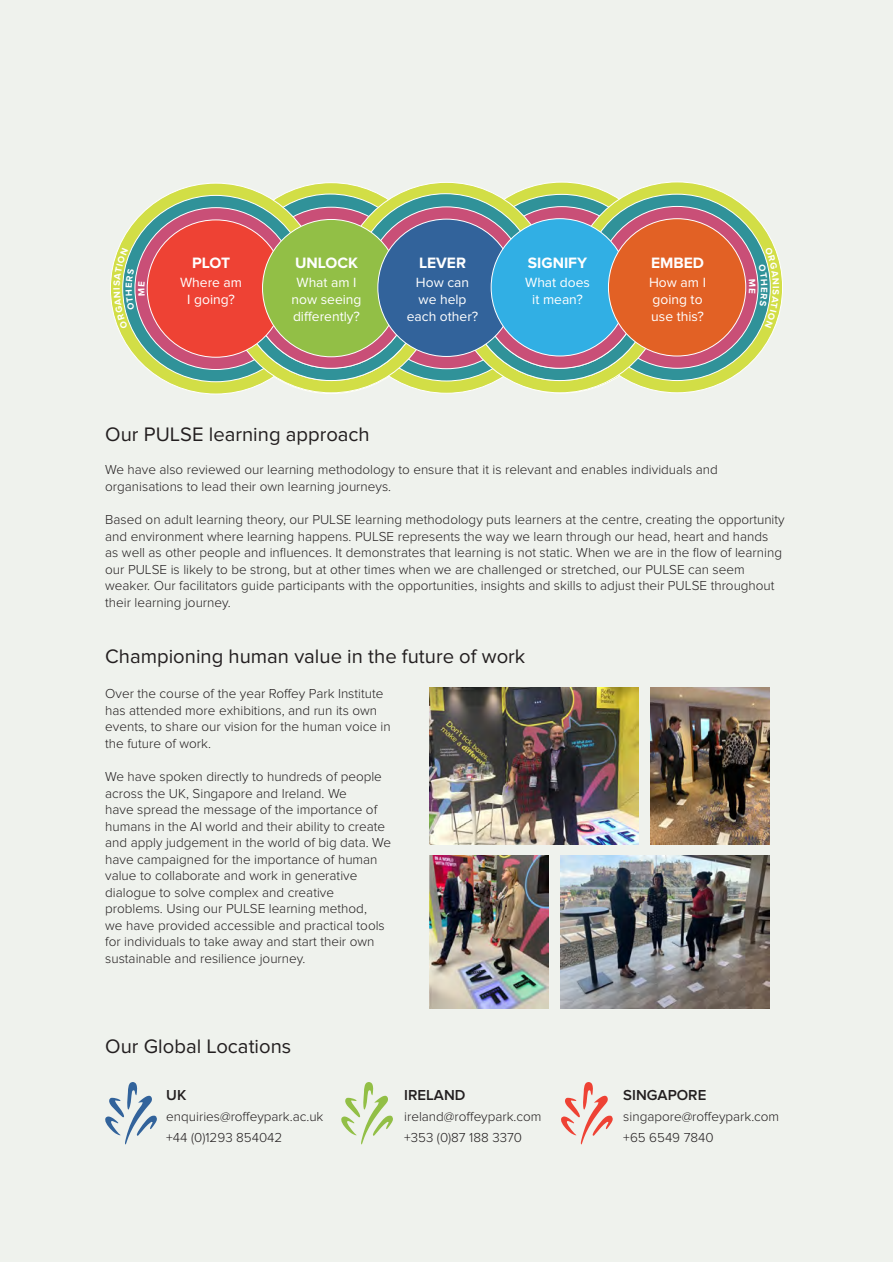
<style>
.page{position:relative;width:893px;height:1263px;background:#fff}
.page>*{position:absolute;margin:0;border:0;box-sizing:border-box;transform-origin:0 0}
.Subheadings{font:20.25px "Proxima Nova";color:#231f20}
.t1{font:700 15.6px "Proxima Nova";color:#fff}
.Side_Heading{font:600 15px "Proxima Nova";color:#231f20}
.t2{font:13.8px/16.6px "Proxima Nova";color:#fff;text-align:center}
.report_content{font:300 13.5px/16.5px "Proxima Nova";color:#231f20}
</style>
<div class="page">
<div style="left:0;top:0;width:893px;height:1261px;background:#eff2ed"></div>
<svg style="left:456px;top:182px;width:211px;height:211px"></svg>
<div style="left:226px;top:183px;width:211px;height:211px;background:#d2de46;border-radius:50%"></div>
<svg style="left:469px;top:194px;width:186px;height:187px"></svg>
<div style="left:238px;top:194px;width:186px;height:187px;background:#309299;border-radius:50%"></div>
<div style="left:250px;top:207px;width:162px;height:162px;background:#c94f77;border-radius:50%"></div>
<svg style="left:481px;top:207px;width:162px;height:161px"></svg>
<div style="left:572px;top:182px;width:210px;height:211px;background:#d2de46;border-radius:50%"></div>
<div style="left:584px;top:194px;width:186px;height:187px;background:#309299;border-radius:50%"></div>
<svg style="left:596px;top:206px;width:162px;height:162px;background:#cd5f83"></svg>
<svg style="left:341px;top:182px;width:211px;height:211px;background:#d6e15b"></svg>
<svg style="left:353px;top:194px;width:187px;height:187px;background:#439ca1"></svg>
<div style="left:366px;top:207px;width:161px;height:162px;background:#c94f77;border-radius:50%"></div>
<svg style="left:110px;top:183px;width:211px;height:211px;background:#d5e057"></svg>
<svg style="left:123px;top:195px;width:186px;height:187px;background:#489ea4"></svg>
<div style="left:135px;top:208px;width:162px;height:161px;background:#c94f77;border-radius:50%"></div>
<svg style="left:453px;top:324px;width:213px;height:70px"></svg>
<svg style="left:225px;top:325px;width:212px;height:69px"></svg>
<div style="left:147px;top:220px;width:138px;height:137px;background:#ee4234;border-radius:50%"></div>
<div style="left:263px;top:219px;width:137px;height:138px;background:#92bf46;border-radius:50%"></div>
<div style="left:378px;top:219px;width:137px;height:137px;background:#32639b;border-radius:50%"></div>
<div style="left:491px;top:219px;width:137px;height:137px;background:#31afe4;border-radius:50%"></div>
<div style="left:608px;top:219px;width:138px;height:137px;background:#e26125;border-radius:50%"></div>
<img style="left:429px;top:688px;width:209px;height:157px">
<img style="left:560px;top:855px;width:209px;height:154px">
<img style="left:429px;top:855px;width:119px;height:154px">
<img style="left:650px;top:688px;width:119px;height:157px">
<svg style="left:105px;top:1082px;width:52px;height:63px"></svg>
<svg style="left:341px;top:1082px;width:52px;height:63px"></svg>
<svg style="left:561px;top:1082px;width:52px;height:63px"></svg>
<svg style="left:749px;top:247px;width:30px;height:81px"></svg>
<svg style="left:114px;top:248px;width:31px;height:81px"></svg>
<p class="t1" style="left:192px;top:254px;width:40px">PLOT</p>
<p class="t2" style="left:180px;top:275px;width:64px">Where am<br>I going?</p>
<p class="t1" style="left:295px;top:254px;width:64px">UNLOCK</p>
<p class="t2" style="left:292px;top:275px;width:71px">What am I now seeing di erently?</p>
<p class="t1" style="left:419px;top:254px;width:48px">LEVER</p>
<p class="t2" style="left:407px;top:275px;width:73px">How can we help each other?</p>
<p class="t1" style="left:528px;top:254px;width:61px">SIGNIFY</p>
<p class="t2" style="left:525px;top:275px;width:66px">What does it mean?</p>
<p class="t1" style="left:651px;top:254px;width:54px">EMBED</p>
<p class="t2" style="left:649px;top:275px;width:58px;text-align:left">How am I going to use this?</p>
<p class="Subheadings" style="left:105px;top:422px;width:266px">Our PULSE learning approach</p>
<p class="report_content" style="left:105px;top:462px;width:614px">We have also reviewed our learning methodology to ensure that it is relevant and enables individuals and organisations to lead their own learning journeys.</p>
<p class="report_content" style="left:105px;top:512px;width:681px">Based on adult learning theory, our PULSE learning methodology puts learners at the centre, creating the opportunity and environment where learning happens. PULSE represents the way we learn through our head, heart and hands as well as other people and influences. It demonstrates that learning is not static. When we are in the flow of learning our PULSE is likely to be strong, but at other times when we are challenged or stretched, our PULSE can seem weaker. Our facilitators guide participants with the opportunities, insights and skills to adjust their PULSE throughout their learning journey.</p>
<p class="Subheadings" style="left:105px;top:645px;width:422px">Championing human value in the future of work</p>
<p class="report_content" style="left:105px;top:686px;width:287px">Over the course of the year Roffey Park Institute has attended more exhibitions, and run its own events, to share our vision for the human voice in the future of work.</p>
<p class="report_content" style="left:105px;top:769px;width:287px">We have spoken directly to hundreds of people across the UK, Singapore and Ireland. We<br>have spread the message of the importance of humans in the AI world and their ability to create and apply judgement in the world of big data. We have campaigned for the importance of human value to collaborate and work in generative dialogue to solve complex and creative problems. Using our PULSE learning method,<br>we have provided accessible and practical tools for individuals to take away and start their own sustainable and resilience journey.</p>
<p class="Subheadings" style="left:105px;top:1035px;width:188px">Our Global Locations</p>
<p class="Side_Heading" style="left:166px;top:1086px;width:22px">UK</p>
<p class="report_content" style="left:166px;top:1108px;width:159px">enquiries@roffeypark.ac.uk</p>
<p class="report_content" style="left:166px;top:1129px;width:118px">+44 (0)1293 854042</p>
<p class="Side_Heading" style="left:404px;top:1086px;width:63px">IRELAND</p>
<p class="report_content" style="left:404px;top:1108px;width:139px">ireland@roffeypark.com</p>
<p class="report_content" style="left:404px;top:1129px;width:119px">+353 (0)87 188 3370</p>
<p class="Side_Heading" style="left:623px;top:1086px;width:85px">SINGAPORE</p>
<p class="report_content" style="left:623px;top:1108px;width:157px">singapore@roffeypark.com</p>
<p class="report_content" style="left:623px;top:1129px;width:92px">+65 6549 7840</p>
</div>
